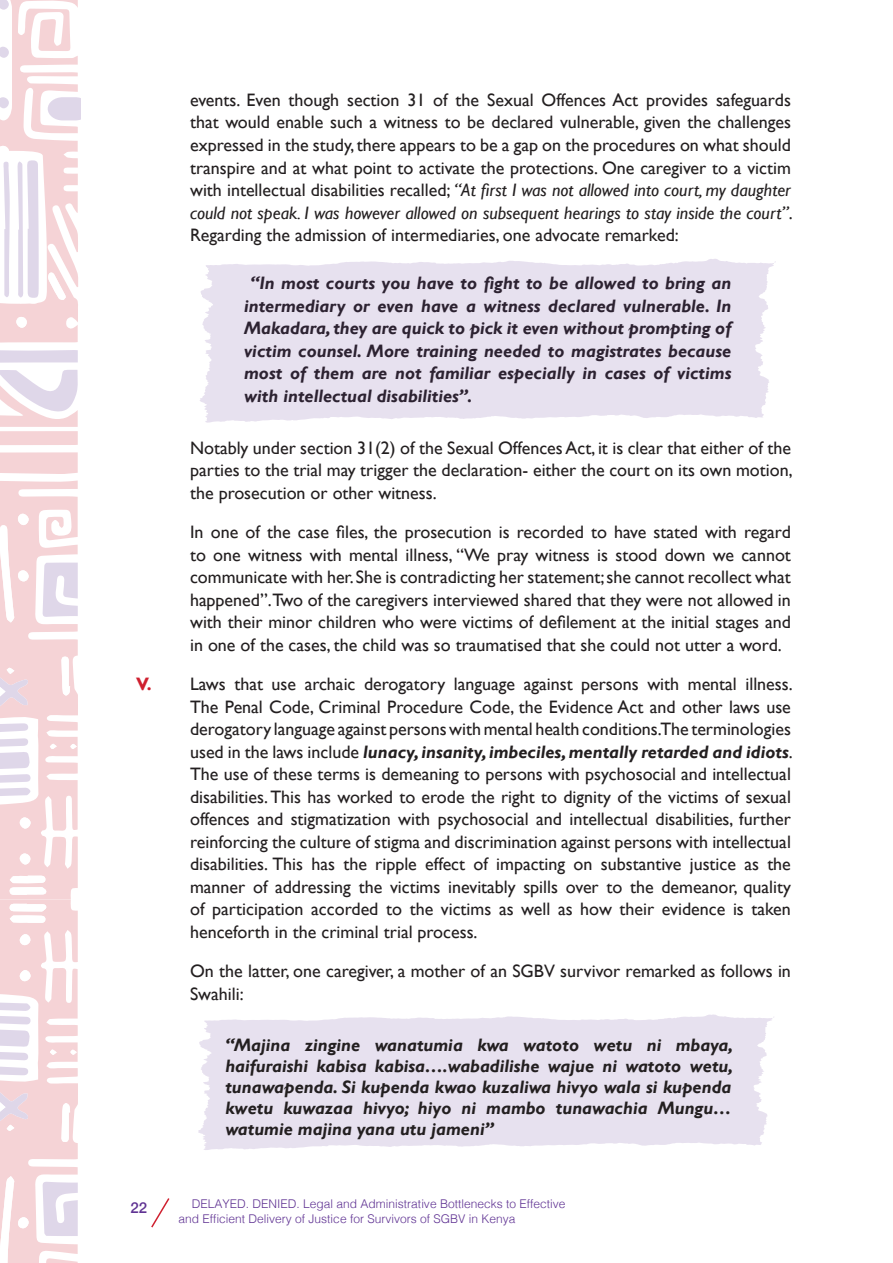
<style>
.page{position:relative;width:893px;height:1263px;background:#fff}
.page>*{position:absolute;margin:0;border:0;box-sizing:border-box;transform-origin:0 0}
.t1{font:18px/22.5px "Gill Sans";color:#231f20;text-align:justify}
.t2{font:italic 700 18px/22.5px "Gill Sans";color:#231f20;text-align:justify}
.t3{font:500 15px "Helvetica Neue";color:#603393}
.t4{font:300 12px/14.4px "Helvetica";color:#603393}
.s1{font-style:italic}
.s2{font-weight:700;color:#cf202f}
.s3{font-weight:700;font-style:italic}
</style>
<div class="page">
<svg style="left:198px;top:1014px;width:576px;height:136px;background:#e9e3f0"></svg>
<svg style="left:200px;top:259px;width:576px;height:164px;background:#e9e3f0"></svg>
<svg style="left:0;top:0;width:78px;height:876px;fill:#f5d3d6"></svg>
<svg style="left:0;top:370px;width:78px;height:42px"></svg>
<svg style="left:43px;top:562px;width:35px;height:55px"></svg>
<svg style="left:0;top:350px;width:78px;height:13px"></svg>
<svg style="left:61px;top:656px;width:9px;height:39px"></svg>
<div style="left:20px;top:817px;width:11px;height:12px;background:#fff;border-radius:50%"></div>
<svg style="left:0;top:514px;width:29px;height:108px"></svg>
<div style="left:20px;top:853px;width:10px;height:12px;background:#fff;border-radius:50%"></div>
<div style="left:16px;top:317px;width:11px;height:11px;background:#fff;border-radius:50%"></div>
<svg style="left:50px;top:743px;width:7px;height:6px"></svg>
<svg style="left:70px;top:744px;width:7px;height:5px"></svg>
<svg style="left:0;top:146px;width:66px;height:158px"></svg>
<svg style="left:0;top:0;width:12px;height:120px"></svg>
<svg style="left:48px;top:97px;width:33px;height:23px"></svg>
<svg style="left:0;top:668px;width:40px;height:139px"></svg>
<svg style="left:0;top:876px;width:78px;height:387px"></svg>
<svg style="left:151px;top:1198px;width:19px;height:30px"></svg>
<p class="t1" style="left:190px;top:89px;width:604px">events. Even though section 31 of the Sexual Offences Act provides safeguards that would enable such a witness to be declared vulnerable, given the challenges expressed in the study, there appears to be a gap on the procedures on what should transpire and at what point to activate the protections. One caregiver to a victim with intellectual disabilities recalled; <span class="s1">“At first I was not allowed into court, my daughter could not speak. I was however allowed on subsequent hearings to stay inside the court”</span>.<br>Regarding the admission of intermediaries, one advocate remarked:</p>
<p class="t2" style="left:244px;top:272px;width:489px;text-indent:6px">“In most courts you have to fight to be allowed to bring an intermediary or even have a witness declared vulnerable. In Makadara, they are quick to pick it even without prompting of victim counsel. More training needed to magistrates because most of them are not familiar especially in cases of victims with intellectual disabilities”.</p>
<p class="t1" style="left:190px;top:437px;width:604px">Notably under section 31(2) of the Sexual Offences Act, it is clear that either of the parties to the trial may trigger the declaration- either the court on its own motion, the prosecution or other witness.</p>
<p class="t1" style="left:190px;top:521px;width:602px">In one of the case files, the prosecution is recorded to have stated with regard to one witness with mental illness, “We pray witness is stood down we cannot communicate with her. She is contradicting her statement; she cannot recollect what happened”.Two of the caregivers interviewed shared that they were not allowed in with their minor children who were victims of defilement at the initial stages and in one of the cases, the child was so traumatised that she could not utter a word.</p>
<p class="t1" style="left:190px;top:673px;width:604px;text-indent:-54px"><span class="s2">V.</span> Laws that use archaic derogatory language against persons with mental illness.<br>The Penal Code, Criminal Procedure Code, the Evidence Act and other laws use derogatory language against persons with mental health conditions.The terminologies used in the laws include <span class="s3">lunacy, insanity, imbeciles, mentally retarded and idiots</span>.<br>The use of these terms is demeaning to persons with psychosocial and intellectual disabilities. This has worked to erode the right to dignity of the victims of sexual offences and stigmatization with psychosocial and intellectual disabilities, further reinforcing the culture of stigma and discrimination against persons with intellectual disabilities. This has the ripple effect of impacting on substantive justice as the manner of addressing the victims inevitably spills over to the demeanor, quality of participation accorded to the victims as well as how their evidence is taken henceforth in the criminal trial process.</p>
<p class="t1" style="left:190px;top:960px;width:602px">On the latter, one caregiver, a mother of an SGBV survivor remarked as follows in<br>Swahili:</p>
<p class="t2" style="left:225px;top:1034px;width:509px;line-height:21px">“Majina zingine wanatumia kwa watoto wetu ni mbaya, haifuraishi kabisa kabisa….wabadilishe wajue ni watoto wetu, tunawapenda. Si kupenda kwao kuzaliwa hivyo wala si kupenda kwetu kuwazaa hivyo; hiyo ni mambo tunawachia Mungu… watumie majina yana utu jameni”</p>
<p class="t3" style="left:131px;top:1195px;width:18px">22</p>
<p class="t4" style="left:179px;top:1196px;width:388px;text-indent:13px">DELAYED. DENIED. Legal and Administrative Bottlenecks to Effective and Efficient Delivery of Justice for Survivors of SGBV in Kenya</p>
</div>
